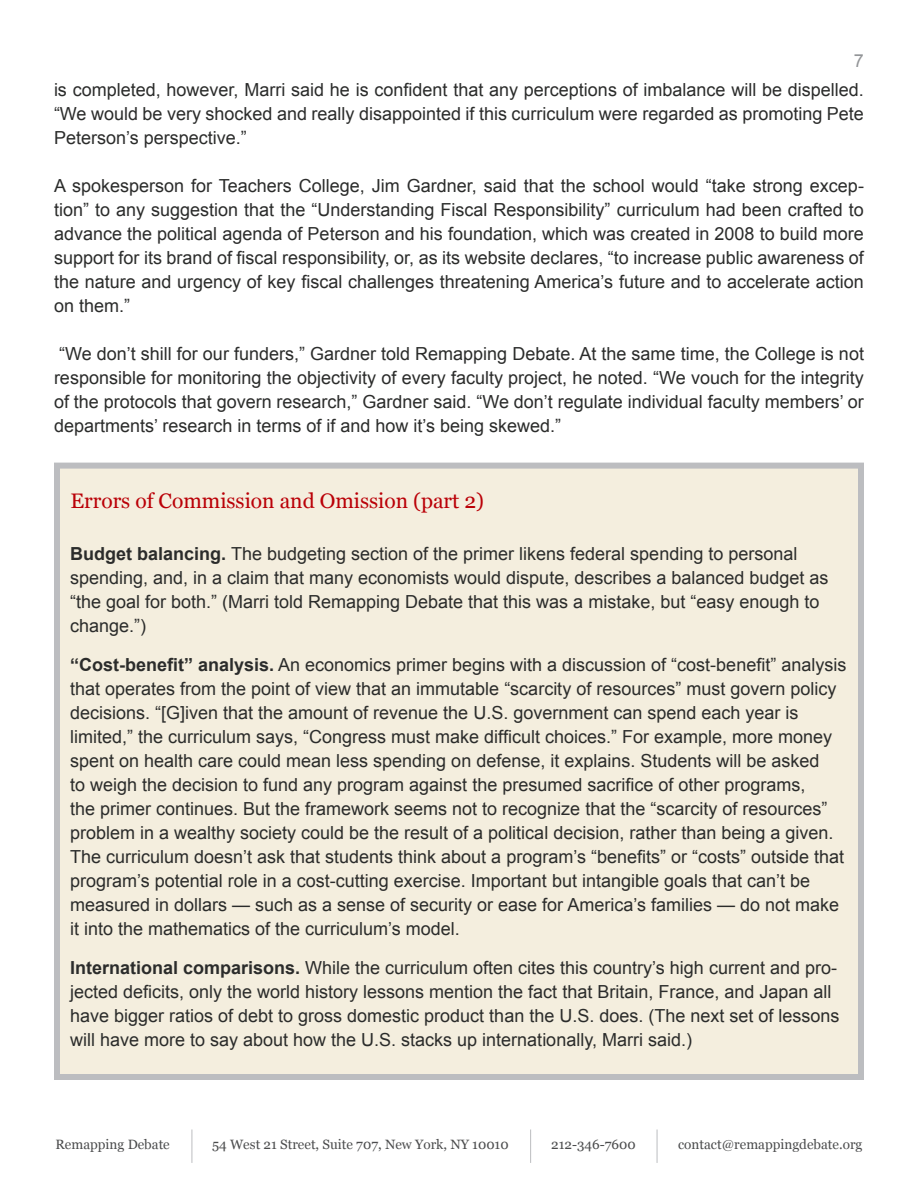
<style>
.page{position:relative;width:918px;height:1188px;background:#fff}
.page>*{position:absolute;margin:0;border:0;box-sizing:border-box;transform-origin:0 0}
.t1{font:21px "Georgia";color:#ba0007}
.Bullets_Large_Callou{font:18px/24px "Arial";color:#2b2c2b}
.Body_Text{font:18px/24px "Arial";color:#2b2c2b;text-align:justify}
.t2{font:18px "Arial";color:#939598}
.t3{font:13.5px "Georgia";color:#4b4c4d}
.s1{font-weight:700}
</style>
<div class="page">
<hr style="left:192px;top:1130px;width:1px;height:33px;background:#bcbdc0">
<hr style="left:530px;top:1130px;width:1px;height:33px;background:#bcbdc0">
<hr style="left:657px;top:1130px;width:1px;height:33px;background:#bcbdc0">
<div style="left:54px;top:463px;width:810px;height:617px;background:#f4eede;border:6px solid #bcbdc0"></div>
<p class="t2" style="left:854px;top:49px;width:12px">7</p>
<p class="Body_Text" style="left:54px;top:78px;width:811px">is completed, however, Marri said he is confident that any perceptions of imbalance will be dispelled. “We would be very shocked and really disappointed if this curriculum were regarded as promoting Pete Peterson’s perspective.”</p>
<p class="Body_Text" style="left:54px;top:174px;width:811px">A spokesperson for Teachers College, Jim Gardner, said that the school would “take strong excep&shy;tion” to any suggestion that the “Understanding Fiscal Responsibility” curriculum had been crafted to advance the political agenda of Peterson and his foundation, which was created in 2008 to build more support for its brand of fiscal responsibility, or, as its website declares, “to increase public awareness of the nature and urgency of key fiscal challenges threatening America’s future and to accelerate action on them.”</p>
<p class="Body_Text" style="left:54px;top:342px;width:812px">“We don’t shill for our funders,” Gardner told Remapping Debate. At the same time, the College is not responsible for monitoring the objectivity of every faculty project, he noted. “We vouch for the integrity of the protocols that govern research,” Gardner said. “We don’t regulate individual faculty members’ or departments’ research in terms of if and how it’s being skewed.”</p>
<p class="t1" style="left:70px;top:488px;width:415px">Errors of Commission and Omission (part 2)</p>
<p class="Bullets_Large_Callou" style="left:70px;top:542px;width:760px"><span class="s1">Budget balancing.</span> The budgeting section of the primer likens federal spending to personal spending, and, in a claim that many economists would dispute, describes a balanced budget as “the goal for both.” (Marri told Remapping Debate that this was a mistake, but “easy enough to change.”)</p>
<p class="Bullets_Large_Callou" style="left:70px;top:653px;width:778px"><span class="s1">“Cost-benefit” analysis.</span> An economics primer begins with a discussion of “cost-benefit” analysis that operates from the point of view that an immutable “scarcity of resources” must govern policy decisions. “[G]iven that the amount of revenue the U.S. government can spend each year is limited,” the curriculum says, “Congress must make difficult choices.” For example, more money spent on health care could mean less spending on defense, it explains. Students will be asked<br>to weigh the decision to fund any program against the presumed sacrifice of other programs,<br>the primer continues. But the framework seems not to recognize that the “scarcity of resources” problem in a wealthy society could be the result of a political decision, rather than being a given.<br>The curriculum doesn’t ask that students think about a program’s “benefits” or “costs” outside that program’s potential role in a cost-cutting exercise. Important but intangible goals that can’t be measured in dollars — such as a sense of security or ease for America’s families — do not make it into the mathematics of the curriculum’s model.</p>
<p class="Bullets_Large_Callou" style="left:70px;top:956px;width:771px"><span class="s1">International comparisons.</span> While the curriculum often cites this country’s high current and pro&shy;jected deficits, only the world history lessons mention the fact that Britain, France, and Japan all have bigger ratios of debt to gross domestic product than the U.S. does. (The next set of lessons will have more to say about how the U.S. stacks up internationally, Marri said.)</p>
<p class="t3" style="left:56px;top:1136px;width:116px">Remapping Debate</p>
<p class="t3" style="left:212px;top:1136px;width:298px">54 West 21 Street, Suite 707, New York, NY 10010</p>
<p class="t3" style="left:551px;top:1136px;width:86px">212-346-7600</p>
<p class="t3" style="left:678px;top:1136px;width:186px">contact@remappingdebate.org</p>
</div>
